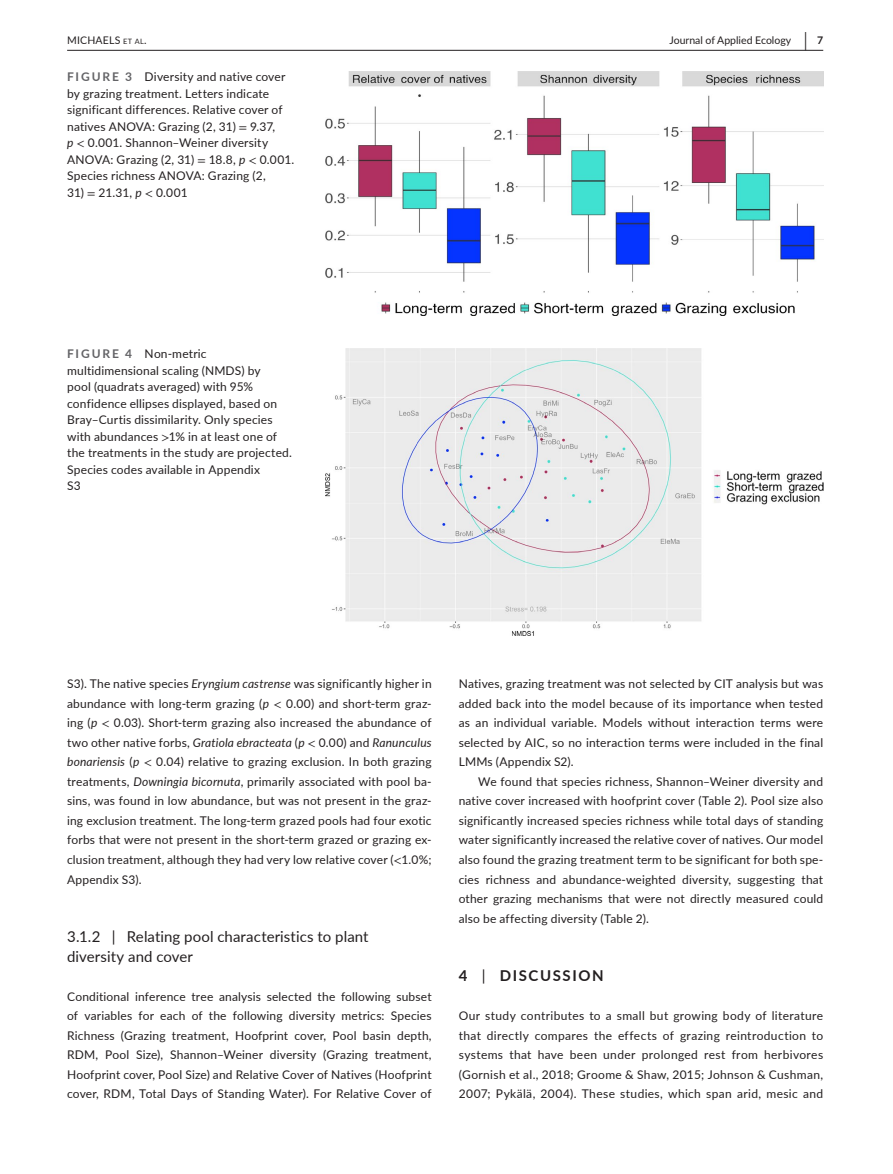
<style>
.page{position:relative;width:893px;height:1174px;background:#fff}
.page>*{position:absolute;margin:0;border:0;box-sizing:border-box;transform-origin:0 0}
.t1{font:700 19.5px "Lato";color:#231f20;scale:.48 1}
.t2{font:15px/19.5px "Lato";letter-spacing:.005em;color:#231f20}
.t3{font:700 15px "Lato";letter-spacing:.11em;color:#231f20}
.t4{font:12px/19.5px "Lato";letter-spacing:.015em;color:#231f20;text-align:justify}
.t5{font:10.5px "Lato";color:#231f20}
.t6{font:10.5px "Lato";letter-spacing:.02em;color:#231f20}
.t7{font:700 10.5px "Lato";color:#231f20}
.s1{font-size:7.35px}
.s2{font-weight:700;color:#636366}
.s3{font-family:"STIX"}
.s4{font-style:italic}
.s5{font-weight:400}
</style>
<div class="page">
<hr style="left:67px;top:50px;width:756px;height:1px;background:#231f20">
<img style="left:326px;top:72px;width:497px;height:244px">
<img style="left:326px;top:348px;width:497px;height:288px">
<h1 class="t1" style="left:804px;top:25px;width:7px">|</h1>
<p class="t6" style="left:67px;top:33px;width:81px">MICHAELS <span class="s1">et al</span>.</p>
<p class="t5" style="left:669px;top:33px;width:123px">Journal of Applied Ecology</p>
<p class="t7" style="left:817px;top:33px;width:8px">7</p>
<p class="t4" style="left:67px;top:68px;width:229px;line-height:16.5px;text-align:left"><span class="s2">FIGURE 3</span> Diversity and native cover by grazing treatment. Letters indicate significant differences. Relative cover of natives ANOVA: Grazing (2, 31) <span class="s3">=</span> 9.37,<br><span class="s4">p</span> <span class="s3">&lt;</span> 0.001. Shannon–Weiner diversity ANOVA: Grazing (2, 31) <span class="s3">=</span> 18.8, <span class="s4">p</span> <span class="s3">&lt;</span> 0.001.<br>Species richness ANOVA: Grazing (2,</p>
<p class="t4" style="left:67px;top:182px;width:122px">31) <span class="s3">=</span> 21.31, <span class="s4">p</span> <span class="s3">&lt;</span> 0.001</p>
<p class="t4" style="left:67px;top:345px;width:226px;line-height:16.5px;text-align:left"><span class="s2">FIGURE 4</span> Non-metric multidimensional scaling (NMDS) by<br>pool (quadrats averaged) with 95% confidence ellipses displayed, based on<br>Bray–Curtis dissimilarity. Only species with abundances <span class="s3">&gt;</span>1% in at least one of the treatments in the study are projected.<br>Species codes available in Appendix<br>S3</p>
<p class="t4" style="left:67px;top:674px;width:366px">S3). The native species <span class="s4">Eryngium castrense</span> was significantly higher in abundance with long-term grazing (<span class="s4">p</span> <span class="s3">&lt;</span> 0.00) and short-term graz&shy;ing (<span class="s4">p</span> <span class="s3">&lt;</span> 0.03). Short-term grazing also increased the abundance of two other native forbs, <span class="s4">Gratiola ebracteata</span> (<span class="s4">p</span> <span class="s3">&lt;</span> 0.00) and <span class="s4">Ranunculus bonariensis</span> (<span class="s4">p</span> <span class="s3">&lt;</span> 0.04) relative to grazing exclusion. In both grazing treatments, <span class="s4">Downingia bicornuta</span>, primarily associated with pool ba&shy;sins, was found in low abundance, but was not present in the graz&shy;ing exclusion treatment. The long-term grazed pools had four exotic forbs that were not present in the short-term grazed or grazing ex&shy;clusion treatment, although they had very low relative cover (<span class="s3">&lt;</span>1.0%; Appendix S3).</p>
<p class="t2" style="left:67px;top:926px;width:303px">3.1.2 | Relating pool characteristics to plant diversity and cover</p>
<p class="t4" style="left:67px;top:986px;width:366px">Conditional inference tree analysis selected the following subset of variables for each of the following diversity metrics: Species Richness (Grazing treatment, Hoofprint cover, Pool basin depth, RDM, Pool Size), Shannon–Weiner diversity (Grazing treatment, Hoofprint cover, Pool Size) and Relative Cover of Natives (Hoofprint cover, RDM, Total Days of Standing Water). For Relative Cover of</p>
<p class="t4" style="left:459px;top:674px;width:366px">Natives, grazing treatment was not selected by CIT analysis but was added back into the model because of its importance when tested as an individual variable. Models without interaction terms were selected by AIC, so no interaction terms were included in the final LMMs (Appendix S2).</p>
<p class="t4" style="left:459px;top:771px;width:366px;text-indent:20px">We found that species richness, Shannon–Weiner diversity and native cover increased with hoofprint cover (Table 2). Pool size also significantly increased species richness while total days of standing water significantly increased the relative cover of natives. Our model also found the grazing treatment term to be significant for both spe&shy;cies richness and abundance-weighted diversity, suggesting that other grazing mechanisms that were not directly measured could also be affecting diversity (Table 2).</p>
<p class="t3" style="left:459px;top:964px;width:147px">4 <span class="s5">|</span> DISCUSSION</p>
<p class="t4" style="left:459px;top:1005px;width:366px">Our study contributes to a small but growing body of literature that directly compares the effects of grazing reintroduction to systems that have been under prolonged rest from herbivores (Gornish et al., 2018; Groome &amp; Shaw, 2015; Johnson &amp; Cushman, 2007; Pykälä, 2004). These studies, which span arid, mesic and</p>
</div>
